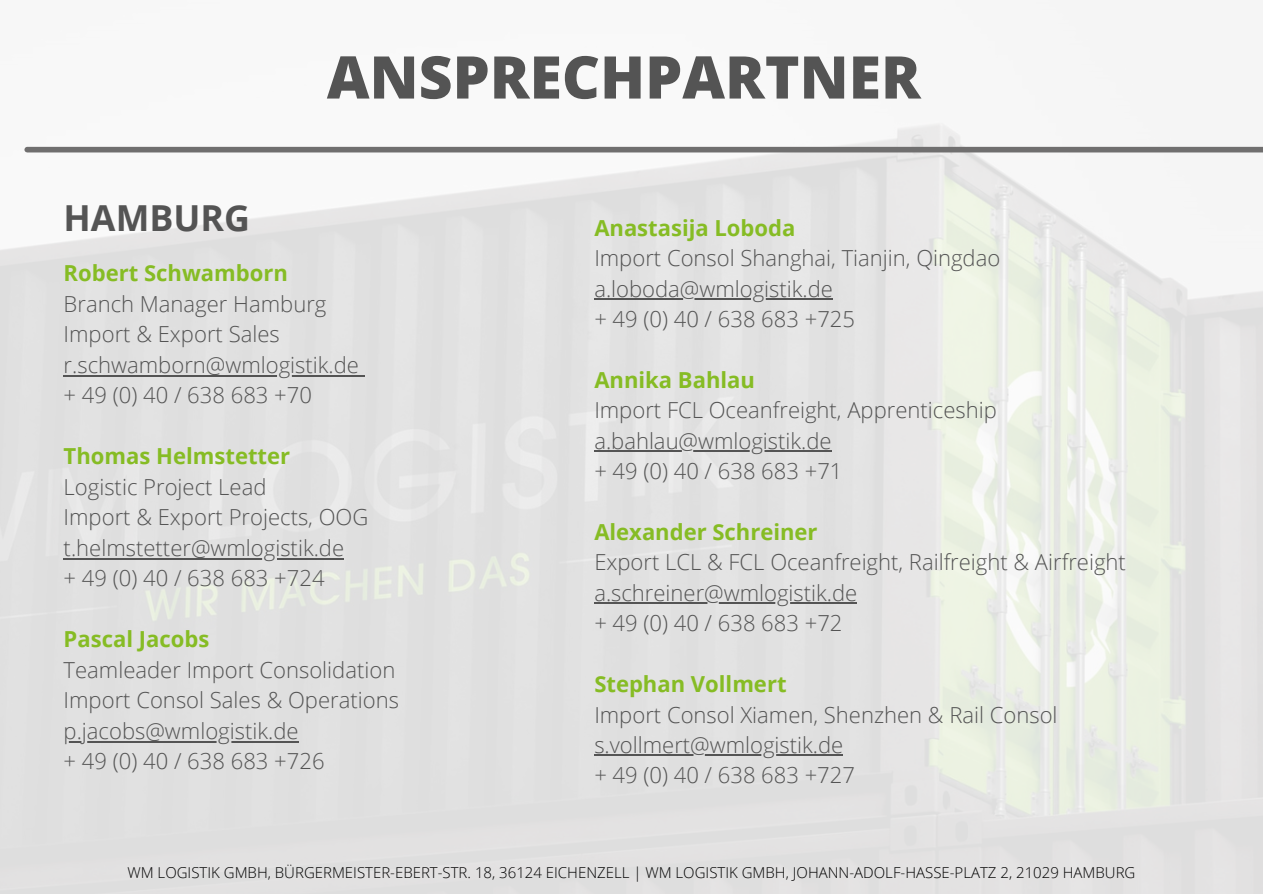
<style>
.page{position:relative;width:1263px;height:894px;background:#fff}
.page>*{position:absolute;margin:0;border:0;box-sizing:border-box;transform-origin:0 0}
.t1{font:800 58.8px "Open Sans";color:#545454}
.t2{font:700 35.85px "Open Sans";color:#545454}
.t3{font:300 22.05px/30.5px "Open Sans";color:#545454}
.t4{font:700 22.05px "Open Sans";color:#86bc24}
.t5{font:300 15px "Open Sans";color:#000}
.s1{font-weight:700;color:#86bc24}
</style>
<div class="page">
<img style="left:0;top:123px;width:1263px;height:770px">
<div style="left:27px;top:147px;width:1236px;height:5px;background:#706f6f"></div>
<hr style="left:64px;top:374px;width:295px;height:2px;background:#545454">
<svg style="left:359px;top:374px;width:6px;height:2px"></svg>
<hr style="left:64px;top:557px;width:280px;height:2px;background:#545454">
<hr style="left:64px;top:740px;width:222px;height:2px;background:#545454">
<svg style="left:286px;top:740px;width:13px;height:2px"></svg>
<hr style="left:594px;top:298px;width:239px;height:1px;background:#545454">
<hr style="left:594px;top:450px;width:238px;height:1px;background:#545454">
<hr style="left:594px;top:602px;width:263px;height:1px;background:#545454">
<hr style="left:594px;top:753px;width:249px;height:2px;background:#545454">
<h1 class="t1" style="left:327px;top:36px;width:595px">ANSPRECHPARTNER</h1>
<h3 class="t2" style="left:64px;top:193px;width:188px">HAMBURG</h3>
<h3 class="t3" style="left:64px;top:257px;width:264px"><span class="s1">Robert Schwamborn<br></span>Branch Manager Hamburg<br>Import &amp; Export Sales</h3>
<h3 class="t3" style="left:64px;top:349px;width:297px">r.schwamborn@wmlogistik.de + 49 (0) 40 / 638 683 +70</h3>
<h3 class="t3" style="left:64px;top:440px;width:306px"><span class="s1">Thomas Helmstetter<br></span>Logistic Project Lead<br>Import &amp; Export Projects, OOG</h3>
<h3 class="t3" style="left:64px;top:531px;width:282px">t.helmstetter@wmlogistik.de + 49 (0) 40 / 638 683 +724</h3>
<h3 class="t3" style="left:64px;top:623px;width:337px"><span class="s1">Pascal Jacobs<br></span>Teamleader Import Consolidation<br>Import Consol Sales &amp; Operations</h3>
<h3 class="t3" style="left:64px;top:714px;width:262px">p.jacobs@wmlogistik.de<br>+ 49 (0) 40 / 638 683 +726</h3>
<h3 class="t3" style="left:594px;top:212px;width:407px"><span class="s1">Anastasija Loboda<br></span>Import Consol Shanghai, Tianjin, Qingdao</h3>
<h3 class="t3" style="left:594px;top:273px;width:262px">a.loboda@wmlogistik.de<br>+ 49 (0) 40 / 638 683 +725</h3>
<h3 class="t3" style="left:594px;top:364px;width:404px"><span class="s1">Annika Bahlau<br></span>Import FCL Oceanfreight, Apprenticeship</h3>
<p class="t3" style="left:594px;top:425px;width:250px">a.bahlau@wmlogistik.de + 49 (0) 40 / 638 683 +71</p>
<p class="t3" style="left:594px;top:516px;width:533px"><span class="s1">Alexander Schreiner<br></span>Export LCL &amp; FCL Oceanfreight, Railfreight &amp; Airfreight a.schreiner@wmlogistik.de<br>+ 49 (0) 40 / 638 683 +72</p>
<p class="t4" style="left:594px;top:668px;width:194px">Stephan Vollmert</p>
<p class="t3" style="left:594px;top:698px;width:465px">Import Consol Xiamen, Shenzhen &amp; Rail Consol s.vollmert@wmlogistik.de<br>+ 49 (0) 40 / 638 683 +727</p>
<h2 class="t5" style="left:127px;top:861px;width:1009px">WM LOGISTIK GMBH, BÜRGERMEISTER-EBERT-STR. 18, 36124 EICHENZELL | WM LOGISTIK GMBH, JOHANN-ADOLF-HASSE-PLATZ 2, 21029 HAMBURG</h2>
</div>
